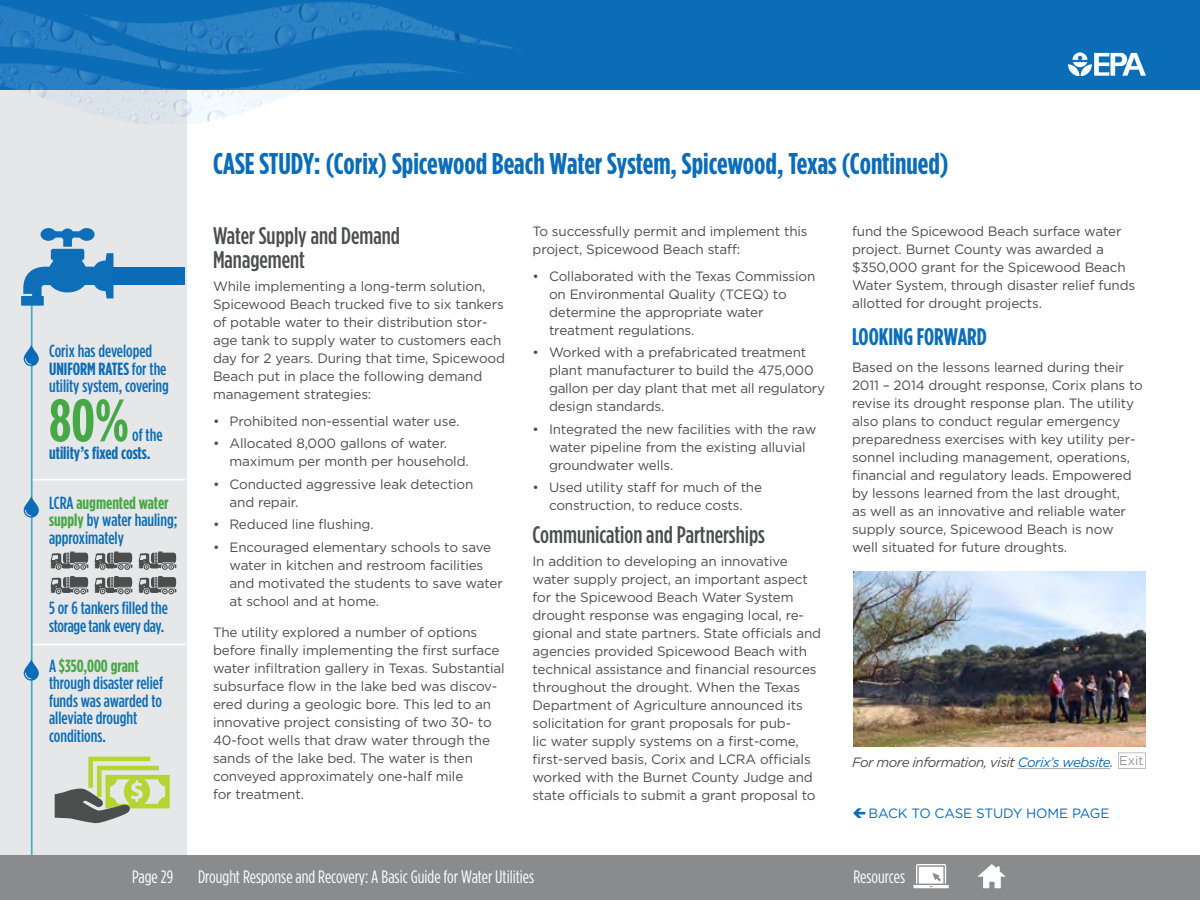
<style>
.page{position:relative;width:1200px;height:900px;background:#fff}
.page>*{position:absolute;margin:0;border:0;box-sizing:border-box;transform-origin:0 0}
.t1{font:700 59.85px "Gotham Condensed";color:#47a847}
.t2{font:700 30px "Gotham Condensed";color:#0b6db7}
.t3{font:500 24px/24px "Gotham Condensed";color:#4c4d4d}
.t4{font:700 24px "Gotham Condensed";color:#0b6db7}
.t5{font:18px "Gotham Condensed";color:#fff}
.t6{font:500 17.55px/17.5px "Gotham Condensed";color:#0b6db7}
.t7{font:700 17.55px/17.5px "Gotham Condensed";color:#0b6db7}
.t8{font:13.5px/18px "Gotham";letter-spacing:-.01em;color:#4c4d4d}
.t9{font:italic 13.5px "Gotham";letter-spacing:-.04em;color:#4c4d4d}
.t10{font:13.5px "Gotham";letter-spacing:-.01em;color:#0b6db7}
.s1{font-weight:700}
.s2{font-weight:500}
.s3{font-weight:700;color:#47a847}
.s4{color:#0b6db7}
.s5{font-style:normal;font-size:12.75px;color:#939598}
</style>
<div class="page">
<div style="left:0;top:90px;width:187px;height:810px;background:#e6e7e8"></div>
<div style="left:0;top:0;width:1200px;height:90px;background:#0b6db7"></div>
<svg style="left:1068px;top:52px;width:78px;height:24px"></svg>
<img style="left:0;top:2px;width:520px;height:122px">
<div style="left:0;top:855px;width:1200px;height:45px;background:#8a8b8c"></div>
<svg style="left:913px;top:864px;width:36px;height:24px"></svg>
<hr style="left:1018px;top:768px;width:92px;height:1px;background:#a6a6a7">
<svg style="left:1118px;top:753px;width:28px;height:16px"></svg>
<hr style="left:32px;top:479px;width:153px;height:2px;background:#fff">
<hr style="left:32px;top:644px;width:153px;height:1px;background:#fff">
<hr style="left:31px;top:304px;width:2px;height:551px;background:#48acc6">
<div style="left:47px;top:267px;width:138px;height:18px;background:#0b6db7"></div>
<svg style="left:24px;top:345px;width:15px;height:21px"></svg>
<svg style="left:51px;top:552px;width:37px;height:18px"></svg>
<svg style="left:95px;top:552px;width:37px;height:18px"></svg>
<svg style="left:139px;top:552px;width:37px;height:18px"></svg>
<svg style="left:51px;top:576px;width:37px;height:18px"></svg>
<svg style="left:95px;top:576px;width:37px;height:18px"></svg>
<svg style="left:139px;top:576px;width:37px;height:18px"></svg>
<svg style="left:24px;top:496px;width:15px;height:22px"></svg>
<svg style="left:24px;top:659px;width:15px;height:22px"></svg>
<svg style="left:55px;top:757px;width:115px;height:67px"></svg>
<svg style="left:21px;top:228px;width:92px;height:78px"></svg>
<img style="left:854px;top:572px;width:292px;height:175px">
<svg style="left:977px;top:864px;width:29px;height:24px"></svg>
<p class="t6" style="left:49px;top:342px;width:121px">Corix has developed<br><span class="s1">UNIFORM RATES</span> for the utility system, covering</p>
<p class="t1" style="left:49px;top:385px;width:81px">80%</p>
<p class="t7" style="left:49px;top:426px;width:115px;text-indent:83px"><span class="s2">of the </span>utility’s fixed costs.</p>
<p class="t6" style="left:49px;top:493px;width:130px">LCRA <span class="s3">augmented water supply</span> by water hauling; approximately</p>
<p class="t6" style="left:49px;top:599px;width:120px">5 or 6 tankers filled the storage tank every day.</p>
<p class="t6" style="left:49px;top:656px;width:115px">A <span class="s3">$350,000 grant </span>through disaster relief funds was awarded to alleviate drought conditions.</p>
<h3 class="t5" style="left:132px;top:866px;width:43px">Page 29</h3>
<h1 class="t2" style="left:213px;top:147px;width:737px">CASE STUDY: (Corix) Spicewood Beach Water System, Spicewood, Texas (Continued)</h1>
<h2 class="t3" style="left:213px;top:223px;width:188px">Water Supply and Demand<br>Management</h2>
<p class="t8" style="left:213px;top:277px;width:294px">While implementing a long-term solution, Spicewood Beach trucked five to six tankers of potable water to their distribution stor&shy;age tank to supply water to customers each day for 2 years. During that time, Spicewood Beach put in place the following demand management strategies:</p>
<p class="t8" style="left:213px;top:412px;width:248px">• Prohibited non-essential water use.</p>
<p class="t8" style="left:229px;top:434px;width:241px;text-indent:-16px">• Allocated 8,000 gallons of water. maximum per month per household.</p>
<p class="t8" style="left:229px;top:475px;width:245px;text-indent:-16px">• Conducted aggressive leak detection and repair.</p>
<p class="t8" style="left:213px;top:515px;width:162px">• Reduced line flushing.</p>
<p class="t8" style="left:229px;top:538px;width:275px;text-indent:-16px">• Encouraged elementary schools to save water in kitchen and restroom facilities and motivated the students to save water at school and at home.</p>
<p class="t8" style="left:213px;top:623px;width:293px">The utility explored a number of options before finally implementing the first surface water infiltration gallery in Texas. Substantial subsurface flow in the lake bed was discov&shy;ered during a geologic bore. This led to an innovative project consisting of two 30- to 40-foot wells that draw water through the sands of the lake bed. The water is then conveyed approximately one-half mile<br>for treatment.</p>
<p class="t8" style="left:533px;top:222px;width:277px">To successfully permit and implement this project, Spicewood Beach staff:</p>
<p class="t8" style="left:549px;top:267px;width:268px;text-indent:-16px">• Collaborated with the Texas Commission on Environmental Quality (TCEQ) to determine the appropriate water treatment regulations.</p>
<p class="t8" style="left:549px;top:343px;width:278px;text-indent:-16px">• Worked with a prefabricated treatment plant manufacturer to build the 475,000 gallon per day plant that met all regulatory design standards.</p>
<p class="t8" style="left:549px;top:420px;width:269px;text-indent:-16px">• Integrated the new facilities with the raw water pipeline from the existing alluvial groundwater wells.</p>
<p class="t8" style="left:533px;top:478px;width:231px;text-align:center">• Used utility staff for much of the construction, to reduce costs.</p>
<h3 class="t3" style="left:532px;top:522px;width:234px">Communication and Partnerships</h3>
<p class="t8" style="left:532px;top:552px;width:290px">In addition to developing an innovative water supply project, an important aspect for the Spicewood Beach Water System drought response was engaging local, re&shy;gional and state partners. State officials and agencies provided Spicewood Beach with technical assistance and financial resources throughout the drought. When the Texas Department of Agriculture announced its solicitation for grant proposals for pub-<br>lic water supply systems on a first-come, first-served basis, Corix and LCRA officials worked with the Burnet County Judge and state officials to submit a grant proposal to</p>
<h3 class="t5" style="left:198px;top:866px;width:338px">Drought Response and Recovery: A Basic Guide for Water Utilities</h3>
<p class="t8" style="left:852px;top:222px;width:285px">fund the Spicewood Beach surface water project. Burnet County was awarded a $350,000 grant for the Spicewood Beach Water System, through disaster relief funds allotted for drought projects.</p>
<h2 class="t4" style="left:852px;top:323px;width:136px">LOOKING FORWARD</h2>
<p class="t8" style="left:852px;top:358px;width:292px">Based on the lessons learned during their 2011 – 2014 drought response, Corix plans to revise its drought response plan. The utility also plans to conduct regular emergency preparedness exercises with key utility per&shy;sonnel including management, operations, financial and regulatory leads. Empowered by lessons learned from the last drought,<br>as well as an innovative and reliable water supply source, Spicewood Beach is now well situated for future droughts.</p>
<p class="t9" style="left:852px;top:753px;width:293px">For more information, visit <span class="s4">Corix’s website</span>. <span class="s5">Exit</span></p>
<p class="t10" style="left:868px;top:804px;width:242px">BACK TO CASE STUDY HOME PAGE</p>
<p class="t5" style="left:853px;top:866px;width:53px">Resources</p>
</div>
